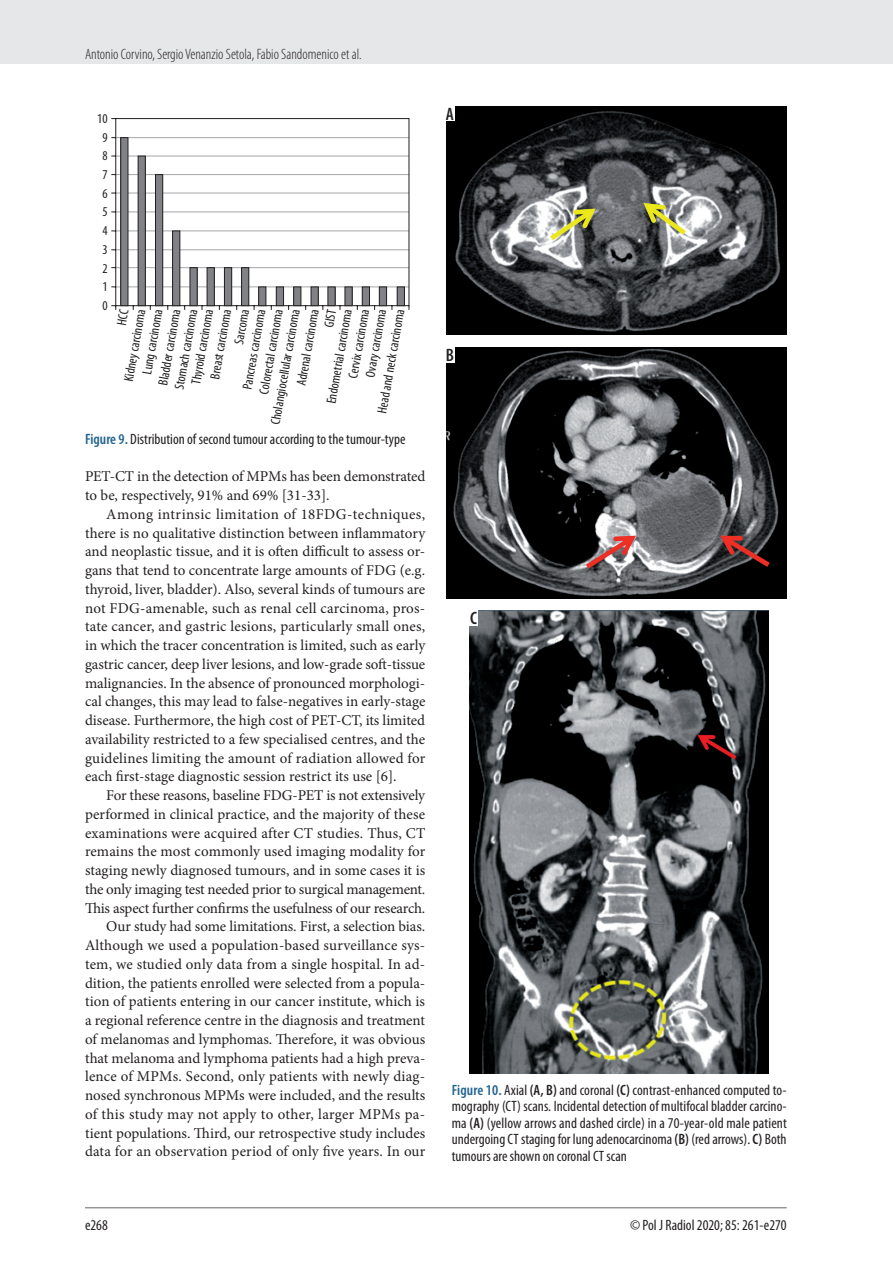
<style>
.page{position:relative;width:893px;height:1263px;background:#fff}
.page>*{position:absolute;margin:0;border:0;box-sizing:border-box;transform-origin:0 0}
.t1{font:600 condensed 18px "Myriad Pro";color:#231f20}
.t2{font:15px/18.8px "Minion Pro";color:#231f20}
.t3{font:condensed 15px/16.5px "Myriad Pro";color:#231f20;text-align:justify}
.t4{font:300 condensed 15px "Myriad Pro";color:#231f20}
.t5{font:condensed 13.5px/18.8px "Myriad Pro";color:#231f20;text-align:right}
.s1{font-weight:600;color:#24648f}
.s2{font-weight:600}
</style>
<div class="page">
<div style="left:0;top:0;width:893px;height:64px;background:#e6e7e9"></div>
<hr style="left:85px;top:1207px;width:702px;height:1px;background:#939598">
<img style="left:446px;top:106px;width:341px;height:229px">
<img style="left:470px;top:610px;width:299px;height:463px">
<img style="left:446px;top:348px;width:341px;height:251px">
<div style="left:445px;top:105px;width:10px;height:15px;background:#fff"></div>
<div style="left:445px;top:347px;width:10px;height:15px;background:#fff"></div>
<div style="left:469px;top:610px;width:9px;height:15px;background:#fff"></div>
<svg style="left:111px;top:118px;width:299px;height:192px"></svg>
<div style="left:121px;top:138px;width:7px;height:168px;background:#808285"></div>
<div style="left:120px;top:137px;width:8px;height:169px;border:1px solid #231f20"></div>
<div style="left:138px;top:156px;width:7px;height:150px;background:#808285"></div>
<div style="left:138px;top:156px;width:8px;height:150px;border:1px solid #231f20"></div>
<div style="left:155px;top:175px;width:8px;height:131px;background:#808285"></div>
<div style="left:155px;top:174px;width:8px;height:132px;border:1px solid #231f20"></div>
<div style="left:173px;top:231px;width:7px;height:75px;background:#808285"></div>
<div style="left:172px;top:231px;width:8px;height:75px;border:1px solid #231f20"></div>
<div style="left:190px;top:268px;width:7px;height:38px;background:#808285"></div>
<div style="left:190px;top:267px;width:8px;height:39px;border:1px solid #231f20"></div>
<div style="left:207px;top:268px;width:7px;height:38px;background:#808285"></div>
<div style="left:207px;top:267px;width:8px;height:39px;border:1px solid #231f20"></div>
<div style="left:224px;top:268px;width:8px;height:38px;background:#808285"></div>
<div style="left:224px;top:267px;width:8px;height:39px;border:1px solid #231f20"></div>
<div style="left:242px;top:268px;width:7px;height:38px;background:#808285"></div>
<div style="left:241px;top:267px;width:8px;height:39px;border:1px solid #231f20"></div>
<div style="left:259px;top:287px;width:7px;height:19px;background:#808285"></div>
<div style="left:258px;top:286px;width:8px;height:20px;border:1px solid #231f20"></div>
<div style="left:276px;top:287px;width:8px;height:19px;background:#808285"></div>
<div style="left:276px;top:286px;width:8px;height:20px;border:1px solid #231f20"></div>
<div style="left:294px;top:287px;width:7px;height:19px;background:#808285"></div>
<div style="left:293px;top:286px;width:8px;height:20px;border:1px solid #231f20"></div>
<div style="left:311px;top:287px;width:7px;height:19px;background:#808285"></div>
<div style="left:311px;top:286px;width:8px;height:20px;border:1px solid #231f20"></div>
<div style="left:328px;top:287px;width:7px;height:19px;background:#808285"></div>
<div style="left:345px;top:287px;width:7px;height:19px;background:#808285"></div>
<div style="left:345px;top:286px;width:8px;height:20px;border:1px solid #231f20"></div>
<div style="left:362px;top:287px;width:7px;height:19px;background:#808285"></div>
<div style="left:362px;top:286px;width:8px;height:20px;border:1px solid #231f20"></div>
<div style="left:379px;top:287px;width:8px;height:19px;background:#808285"></div>
<div style="left:379px;top:286px;width:8px;height:20px;border:1px solid #231f20"></div>
<div style="left:397px;top:287px;width:7px;height:19px;background:#808285"></div>
<div style="left:397px;top:286px;width:8px;height:20px;border:1px solid #231f20"></div>
<svg style="left:117px;top:309px;width:12px;height:1px"></svg>
<p class="t4" style="left:85px;top:45px;width:278px">Antonio Corvino, Sergio Venanzio Setola, Fabio Sandomenico et al.</p>
<p class="t5" style="left:97px;top:109px;width:12px;text-align:center">10<br>9<br>8<br>7<br>6<br>5<br>4<br>3<br>2<br>1<br>0</p>
<p class="t5" style="left:293px;top:384px;width:81px;line-height:17.1px;rotate:-80deg">Adrenal carcinoma<br>GIST</p>
<p class="t5" style="left:238px;top:388px;width:83px;rotate:-80deg">Pancreas carcinoma</p>
<p class="t5" style="left:137px;top:372px;width:67px;rotate:-80deg">Lung carcinoma</p>
<p class="t5" style="left:206px;top:377px;width:75px;line-height:17.7px;rotate:-80deg">Breast carcinoma<br>Sarcoma</p>
<p class="t5" style="left:119px;top:380px;width:75px;rotate:-80deg">Kidney carcinoma</p>
<p class="t5" style="left:153px;top:383px;width:78px;rotate:-80deg">Bladder carcinoma</p>
<p class="t5" style="left:186px;top:382px;width:77px;rotate:-80deg">Thyroid carcinoma</p>
<p class="t5" style="left:254px;top:392px;width:87px;rotate:-80deg">Colorectal carcinoma</p>
<p class="t5" style="left:322px;top:402px;width:97px;rotate:-80deg">Endometrial carcinoma</p>
<p class="t5" style="left:170px;top:387px;width:82px;rotate:-80deg">Stomach carcinoma</p>
<p class="t5" style="left:266px;top:423px;width:118px;rotate:-80deg">Cholangiocellular carcinoma</p>
<p class="t5" style="left:343px;top:377px;width:71px;rotate:-80deg">Cervix carcinoma</p>
<p class="t5" style="left:361px;top:375px;width:70px;rotate:-80deg">Ovary carcinoma</p>
<p class="t5" style="left:372px;top:411px;width:107px;rotate:-80deg">Head and neck carcinoma</p>
<p class="t3" style="left:85px;top:431px;width:322px"><span class="s1">Figure 9.</span> Distribution of second tumour according to the tumour-type</p>
<p class="t2" style="left:85px;top:467px;width:342px">PET-CT in the detection of MPMs has been demonstrated to be, respectively, 91% and 69% [31-33].</p>
<p class="t2" style="left:85px;top:505px;width:342px;text-align:justify;text-indent:21px">Among intrinsic limitation of 18FDG-techniques, there is no qualitative distinction between inflammatory and neoplastic tissue, and it is often difficult to assess or&shy;gans that tend to concentrate large amounts of FDG (e.g. thyroid, liver, bladder). Also, several kinds of tumours are not FDG-amenable, such as renal cell carcinoma, pros&shy;tate cancer, and gastric lesions, particularly small ones, in which the tracer concentration is limited, such as early gastric cancer, deep liver lesions, and low-grade soft-tissue malignancies. In the absence of pronounced morphologi&shy;cal changes, this may lead to false-negatives in early-stage disease. Furthermore, the high cost of PET-CT, its limited availability restricted to a few specialised centres, and the guidelines limiting the amount of radiation allowed for each first-stage diagnostic session restrict its use [6].</p>
<p class="t2" style="left:85px;top:786px;width:342px;text-align:right">For these reasons, baseline FDG-PET is not extensively performed in clinical practice, and the majority of these examinations were acquired after CT studies. Thus, CT remains the most commonly used imaging modality for staging newly diagnosed tumours, and in some cases it is the only imaging test needed prior to surgical management.<br>This aspect further confirms the usefulness of our research.<br>Our study had some limitations. First, a selection bias.<br>Although we used a population-based surveillance sys&shy;tem, we studied only data from a single hospital. In ad&shy;dition, the patients enrolled were selected from a popula&shy;tion of patients entering in our cancer institute, which is a regional reference centre in the diagnosis and treatment of melanomas and lymphomas. Therefore, it was obvious that melanoma and lymphoma patients had a high preva&shy;lence of MPMs. Second, only patients with newly diag&shy;nosed synchronous MPMs were included, and the results of this study may not apply to other, larger MPMs pa&shy;tient populations. Third, our retrospective study includes data for an observation period of only five years. In our</p>
<p class="t1" style="left:446px;top:103px;width:10px">A</p>
<p class="t1" style="left:446px;top:344px;width:10px">B</p>
<p class="t1" style="left:470px;top:607px;width:8px">C</p>
<p class="t3" style="left:452px;top:1081px;width:337px"><span class="s1">Figure 10.</span> Axial <span class="s2">(A, B)</span> and coronal <span class="s2">(C)</span> contrast-enhanced computed to&shy;mography (CT) scans. Incidental detection of multifocal bladder carcino&shy;ma <span class="s2">(A)</span> (yellow arrows and dashed circle) in a 70-year-old male patient undergoing CT staging for lung adenocarcinoma <span class="s2">(B)</span> (red arrows). <span class="s2">C)</span> Both tumours are shown on coronal CT scan</p>
<p class="t3" style="left:85px;top:1216px;width:24px">e268</p>
<p class="t3" style="left:630px;top:1216px;width:158px">© Pol J Radiol 2020; 85: 261-e270</p>
</div>
